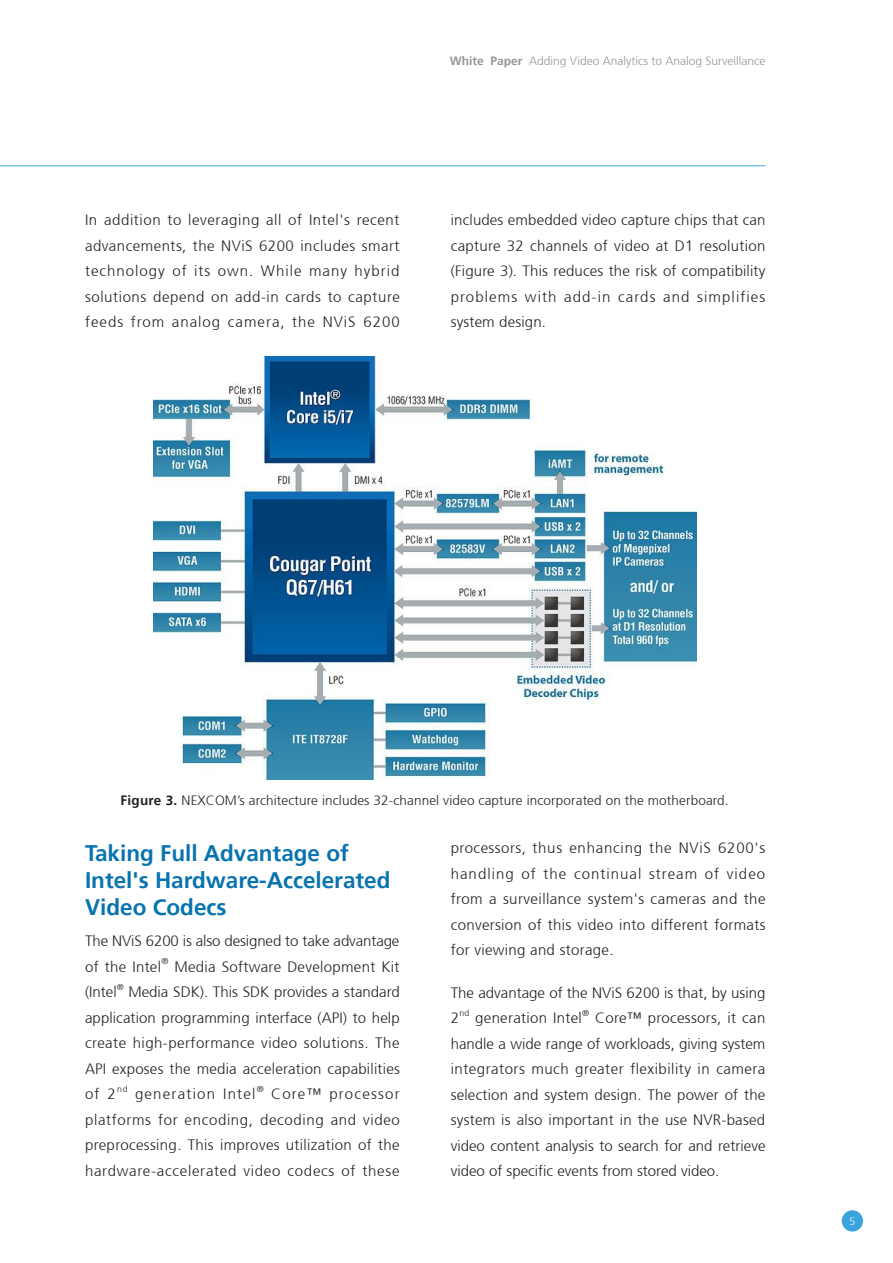
<style>
.page{position:relative;width:893px;height:1263px;background:#fff}
.page>*{position:absolute;margin:0;border:0;box-sizing:border-box;transform-origin:0 0}
.t1{font:700 22.5px/27px "Frutiger 65";color:#0773af}
.t2{font:300 15px/25.5px "Frutiger 45";letter-spacing:.02em;color:#231f20;text-align:justify}
.t3{font:300 15px/25.5px "Frutiger 45";letter-spacing:-.005em;color:#231f20}
.t4{font:300 15px/25.5px "Frutiger 45";color:#231f20}
.t5{font:300 15px "Frutiger 45";letter-spacing:.08em;color:#231f20}
.t6{font:300 13.5px "Frutiger 45";letter-spacing:.01em;color:#231f20}
.t7{font:300 12px "Frutiger 45";color:#939598}
.t8{font:300 10.5px "Frutiger 45";color:#fff}
.t9{font:300 8.7px "Frutiger 45";color:#231f20}
.s1{font-family:"Frutiger 65";font-weight:700}
</style>
<div class="page">
<hr style="left:0;top:166px;width:765px;height:1px;background:#3ba4dc">
<div style="left:842px;top:1210px;width:21px;height:21px;background:#3ba4dc;border-radius:50%"></div>
<img style="left:154px;top:356px;width:543px;height:423px">
<p class="t7" style="left:450px;top:55px;width:317px"><span class="s1">White Paper</span> Adding Video Analytics to Analog Surveillance</p>
<p class="t2" style="left:85px;top:208px;width:316px">In addition to leveraging all of Intel's recent advancements, the NViS 6200 includes smart technology of its own. While many hybrid solutions depend on add-in cards to capture feeds from analog camera, the NViS 6200</p>
<p class="t2" style="left:451px;top:208px;width:316px">includes embedded video capture chips that can capture 32 channels of video at D1 resolution (Figure 3). This reduces the risk of compatibility problems with add-in cards and simplifies system design.</p>
<p class="t6" style="left:121px;top:793px;width:610px"><span class="s1">Figure 3.</span> NEXCOM’s architecture includes 32-channel video capture incorporated on the motherboard.</p>
<h1 class="t1" style="left:85px;top:839px;width:307px">Taking Full Advantage of<br>Intel's Hardware-Accelerated<br>Video Codecs</h1>
<p class="t3" style="left:85px;top:928px;width:316px">The NViS 6200 is also designed to take advantage of the Intel</p>
<p class="t2" style="left:451px;top:836px;width:316px">processors, thus enhancing the NViS 6200's handling of the continual stream of video from a surveillance system's cameras and the conversion of this video into different formats for viewing and storage.</p>
<p class="t4" style="left:451px;top:980px;width:316px">The advantage of the NViS 6200 is that, by using<br>2</p>
<p class="t9" style="left:161px;top:956px;width:8px">®</p>
<p class="t2" style="left:174px;top:954px;width:227px">Media Software Development Kit</p>
<p class="t2" style="left:85px;top:979px;width:33px">(Intel</p>
<p class="t9" style="left:117px;top:982px;width:8px">®</p>
<p class="t2" style="left:85px;top:979px;width:316px;text-indent:43px">Media SDK). This SDK provides a standard application programming interface (API) to help create high-performance video solutions. The API exposes the media acceleration capabilities of 2</p>
<p class="t9" style="left:459px;top:1008px;width:11px">nd</p>
<p class="t2" style="left:475px;top:1006px;width:108px">generation Intel</p>
<p class="t9" style="left:582px;top:1008px;width:8px">®</p>
<p class="t2" style="left:451px;top:1006px;width:316px;text-indent:144px">Core™ processors, it can handle a wide range of workloads, giving system integrators much greater flexibility in camera selection and system design. The power of the system is also important in the use NVR-based video content analysis to search for and retrieve video of specific events from stored video.</p>
<p class="t9" style="left:117px;top:1084px;width:12px">nd</p>
<p class="t5" style="left:135px;top:1085px;width:122px">generation Intel</p>
<p class="t9" style="left:257px;top:1084px;width:8px">®</p>
<p class="t2" style="left:85px;top:1081px;width:316px;text-indent:186px">Core™ processor platforms for encoding, decoding and video preprocessing. This improves utilization of the hardware-accelerated video codecs of these</p>
<p class="t8" style="left:849px;top:1215px;width:7px">5</p>
</div>
